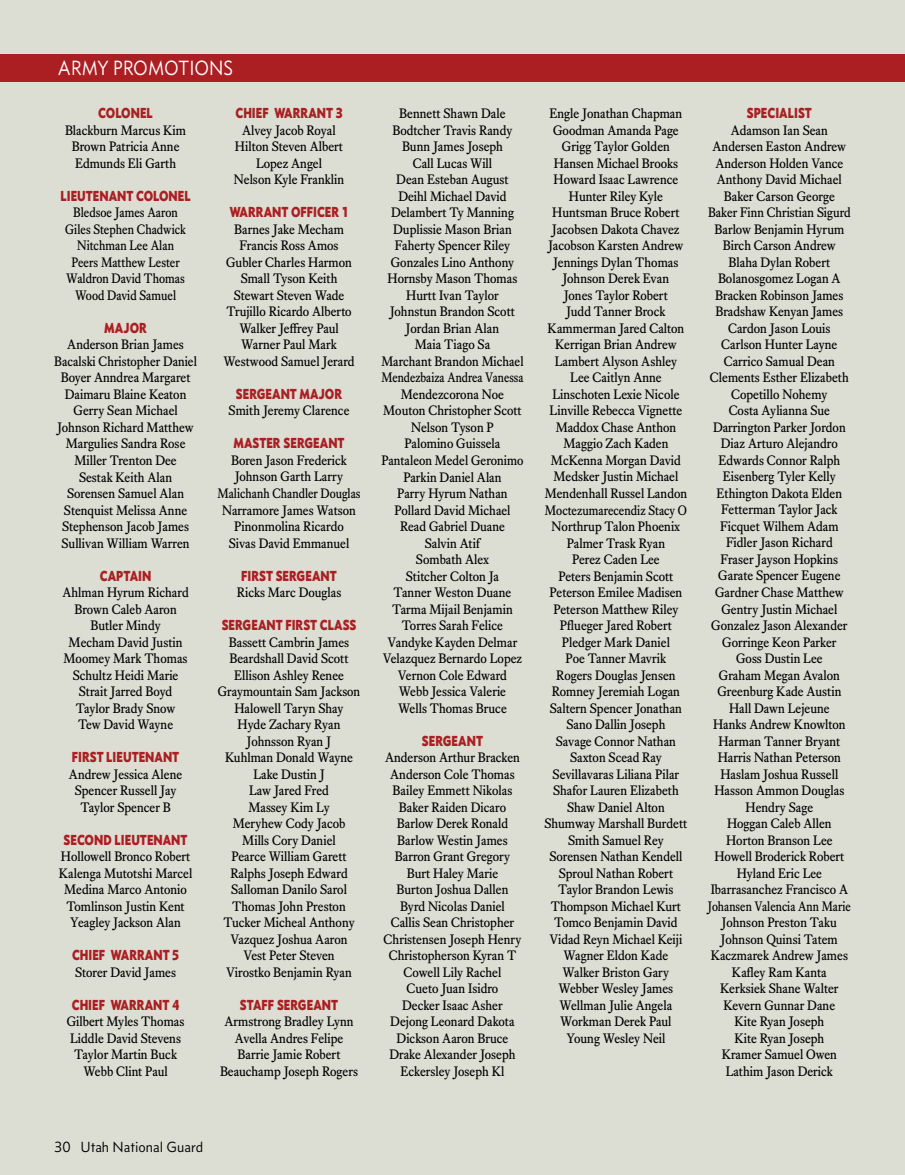
<style>
.page{position:relative;width:905px;height:1175px;background:#fff}
.page>*{position:absolute;margin:0;border:0;box-sizing:border-box;transform-origin:0 0}
.t1{font:21px "Concourse T3 Tab";color:#fff;scale:.91 1}
.t2{font:15px "Concourse T3 Tab";color:#000}
.t3{font:14.85px "Concourse T7";color:#ab1f23;scale:.82 1}
.t4{font:13.5px/16.5px "Equity Text A";color:#000;text-align:center;scale:.96 1}
.t5{font:13.5px/16.5px "Equity Text A";color:#000;text-align:center;scale:.91 1}
</style>
<div class="page">
<div style="left:0;top:0;width:904px;height:1174px;background:#dcded3"></div>
<div style="left:0;top:54px;width:904px;height:27px;background:#ab1f23"></div>
<h1 class="t1" style="left:58px;top:56px;width:194px">ARMY PROMOTIONS</h1>
<p class="t3" style="left:98px;top:104px;width:68px">COLONEL</p>
<p class="t4" style="left:65px;top:122px;width:128px">Blackburn Marcus Kim<br>Brown Patricia Anne<br>Edmunds Eli Garth</p>
<p class="t3" style="left:60px;top:187px;width:160px">LIEUTENANT COLONEL</p>
<p class="t5" style="left:65px;top:205px;width:134px">Bledsoe James Aaron<br>Giles Stephen Chadwick<br>Nitchman Lee Alan<br>Peers Matthew Lester<br>Waldron David Thomas<br>Wood David Samuel</p>
<p class="t3" style="left:104px;top:319px;width:54px">MAJOR</p>
<p class="t4" style="left:54px;top:337px;width:150px">Anderson Brian James<br>Bacalski Christopher Daniel<br>Boyer Anndrea Margaret<br>Daimaru Blaine Keaton<br>Gerry Sean Michael<br>Johnson Richard Matthew<br>Margulies Sandra Rose<br>Miller Trenton Dee<br>Sestak Keith Alan<br>Sorensen Samuel Alan<br>Stenquist Melissa Anne<br>Stephenson Jacob James<br>Sullivan William Warren</p>
<p class="t3" style="left:100px;top:566px;width:64px">CAPTAIN</p>
<p class="t4" style="left:62px;top:584px;width:133px">Ahlman Hyrum Richard<br>Brown Caleb Aaron<br>Butler Mindy<br>Mecham David Justin<br>Moomey Mark Thomas<br>Schultz Heidi Marie<br>Strait Jarred Boyd<br>Taylor Brady Snow<br>Tew David Wayne</p>
<p class="t3" style="left:72px;top:748px;width:132px">FIRST LIEUTENANT</p>
<p class="t4" style="left:69px;top:766px;width:119px">Andrew Jessica Alene<br>Spencer Russell Jay<br>Taylor Spencer B</p>
<p class="t3" style="left:64px;top:830px;width:153px">SECOND LIEUTENANT</p>
<p class="t4" style="left:59px;top:848px;width:140px">Hollowell Bronco Robert<br>Kalenga Mutotshi Marcel<br>Medina Marco Antonio<br>Tomlinson Justin Kent<br>Yeagley Jackson Alan</p>
<p class="t3" style="left:72px;top:946px;width:132px">CHIEF WARRANT 5</p>
<p class="t4" style="left:75px;top:964px;width:107px">Storer David James</p>
<p class="t3" style="left:72px;top:995px;width:133px">CHIEF WARRANT 4</p>
<p class="t4" style="left:67px;top:1013px;width:124px">Gilbert Myles Thomas<br>Liddle David Stevens<br>Taylor Martin Buck<br>Webb Clint Paul</p>
<p class="t3" style="left:235px;top:104px;width:132px">CHIEF WARRANT 3</p>
<p class="t4" style="left:234px;top:122px;width:116px">Alvey Jacob Royal<br>Hilton Steven Albert<br>Lopez Angel<br>Nelson Kyle Franklin</p>
<p class="t3" style="left:230px;top:203px;width:146px">WARRANT OFFICER 1</p>
<p class="t4" style="left:223px;top:221px;width:138px">Barnes Jake Mecham<br>Francis Ross Amos<br>Gubler Charles Harmon<br>Small Tyson Keith<br>Stewart Steven Wade<br>Trujillo Ricardo Alberto<br>Walker Jeffrey Paul<br>Warner Paul Mark<br>Westwood Samuel Jerard</p>
<p class="t3" style="left:236px;top:385px;width:131px">SERGEANT MAJOR</p>
<p class="t4" style="left:228px;top:403px;width:127px">Smith Jeremy Clarence</p>
<p class="t3" style="left:233px;top:434px;width:137px">MASTER SERGEANT</p>
<p class="t4" style="left:217px;top:452px;width:151px">Boren Jason Frederick<br>Johnson Garth Larry<br>Malichanh Chandler Douglas<br>Narramore James Watson<br>Pinonmolina Ricardo<br>Sivas David Emmanuel</p>
<p class="t3" style="left:241px;top:566px;width:118px">FIRST SERGEANT</p>
<p class="t4" style="left:237px;top:584px;width:110px">Ricks Marc Douglas</p>
<p class="t3" style="left:222px;top:616px;width:166px">SERGEANT FIRST CLASS</p>
<p class="t4" style="left:218px;top:634px;width:150px">Bassett Cambrin James<br>Beardshall David Scott<br>Ellison Ashley Renee<br>Graymountain Sam Jackson<br>Halowell Taryn Shay<br>Hyde Zachary Ryan<br>Johnsson Ryan J<br>Kuhlman Donald Wayne<br>Lake Dustin J<br>Law Jared Fred<br>Massey Kim Ly<br>Meryhew Cody Jacob<br>Mills Cory Daniel<br>Pearce William Garett<br>Ralphs Joseph Edward<br>Salloman Danilo Sarol<br>Thomas John Preston<br>Tucker Micheal Anthony<br>Vazquez Joshua Aaron<br>Vest Peter Steven<br>Virostko Benjamin Ryan</p>
<p class="t3" style="left:240px;top:995px;width:121px">STAFF SERGEANT</p>
<p class="t4" style="left:220px;top:1013px;width:145px">Armstrong Bradley Lynn<br>Avella Andres Felipe<br>Barrie Jamie Robert<br>Beauchamp Joseph Rogers</p>
<p class="t4" style="left:381px;top:106px;width:150px">Bennett Shawn Dale<br>Bodtcher Travis Randy<br>Bunn James Joseph<br>Call Lucas Will<br>Dean Esteban August<br>Deihl Michael David<br>Delambert Ty Manning<br>Duplissie Mason Brian<br>Faherty Spencer Riley<br>Gonzales Lino Anthony<br>Hornsby Mason Thomas<br>Hurtt Ivan Taylor<br>Johnstun Brandon Scott<br>Jordan Brian Alan<br>Maia Tiago Sa<br>Marchant Brandon Michael<br>Mendezbaiza Andrea Vanessa<br>Mendezcorona Noe<br>Mouton Christopher Scott<br>Nelson Tyson P<br>Palomino Guissela<br>Pantaleon Medel Geronimo<br>Parkin Daniel Alan<br>Parry Hyrum Nathan<br>Pollard David Michael<br>Read Gabriel Duane<br>Salvin Atif<br>Sombath Alex<br>Stitcher Colton Ja<br>Tanner Weston Duane<br>Tarma Mijail Benjamin<br>Torres Sarah Felice<br>Vandyke Kayden Delmar<br>Velazquez Bernardo Lopez<br>Vernon Cole Edward<br>Webb Jessica Valerie<br>Wells Thomas Bruce</p>
<p class="t3" style="left:422px;top:731px;width:76px">SERGEANT</p>
<p class="t4" style="left:383px;top:749px;width:145px">Anderson Arthur Bracken<br>Anderson Cole Thomas<br>Bailey Emmett Nikolas<br>Baker Raiden Dicaro<br>Barlow Derek Ronald<br>Barlow Westin James<br>Barron Grant Gregory<br>Burt Haley Marie<br>Burton Joshua Dallen<br>Byrd Nicolas Daniel<br>Callis Sean Christopher<br>Christensen Joseph Henry<br>Christopherson Kyran T<br>Cowell Lily Rachel<br>Cueto Juan Isidro<br>Decker Isaac Asher<br>Dejong Leonard Dakota<br>Dickson Aaron Bruce<br>Drake Alexander Joseph<br>Eckersley Joseph Kl</p>
<p class="t4" style="left:544px;top:105px;width:150px">Engle Jonathan Chapman<br>Goodman Amanda Page<br>Grigg Taylor Golden<br>Hansen Michael Brooks<br>Howard Isaac Lawrence<br>Hunter Riley Kyle<br>Huntsman Bruce Robert<br>Jacobsen Dakota Chavez<br>Jacobson Karsten Andrew<br>Jennings Dylan Thomas<br>Johnson Derek Evan<br>Jones Taylor Robert<br>Judd Tanner Brock<br>Kammerman Jared Calton<br>Kerrigan Brian Andrew<br>Lambert Alyson Ashley<br>Lee Caitlyn Anne<br>Linschoten Lexie Nicole<br>Linville Rebecca Vignette<br>Maddox Chase Anthon<br>Maggio Zach Kaden<br>McKenna Morgan David<br>Medsker Justin Michael<br>Mendenhall Russel Landon<br>Moctezumarecendiz Stacy O<br>Northrup Talon Phoenix<br>Palmer Trask Ryan<br>Perez Caden Lee<br>Peters Benjamin Scott<br>Peterson Emilee Madisen<br>Peterson Matthew Riley<br>Pflueger Jared Robert<br>Pledger Mark Daniel<br>Poe Tanner Mavrik<br>Rogers Douglas Jensen<br>Romney Jeremiah Logan<br>Saltern Spencer Jonathan<br>Sano Dallin Joseph<br>Savage Connor Nathan<br>Saxton Scead Ray<br>Sevillavaras Liliana Pilar<br>Shafor Lauren Elizabeth<br>Shaw Daniel Alton<br>Shumway Marshall Burdett<br>Smith Samuel Rey<br>Sorensen Nathan Kendell<br>Sproul Nathan Robert<br>Taylor Brandon Lewis<br>Thompson Michael Kurt<br>Tomco Benjamin David<br>Vidad Reyn Michael Keiji<br>Wagner Eldon Kade<br>Walker Briston Gary<br>Webber Wesley James<br>Wellman Julie Angela<br>Workman Derek Paul<br>Young Wesley Neil</p>
<p class="t3" style="left:746px;top:104px;width:81px">SPECIALIST</p>
<p class="t4" style="left:707px;top:122px;width:150px">Adamson Ian Sean<br>Andersen Easton Andrew<br>Anderson Holden Vance<br>Anthony David Michael<br>Baker Carson George<br>Baker Finn Christian Sigurd<br>Barlow Benjamin Hyrum<br>Birch Carson Andrew<br>Blaha Dylan Robert<br>Bolanosgomez Logan A<br>Bracken Robinson James<br>Bradshaw Kenyan James<br>Cardon Jason Louis<br>Carlson Hunter Layne<br>Carrico Samual Dean<br>Clements Esther Elizabeth<br>Copetillo Nohemy<br>Costa Aylianna Sue<br>Darrington Parker Jordon<br>Diaz Arturo Alejandro<br>Edwards Connor Ralph<br>Eisenberg Tyler Kelly<br>Ethington Dakota Elden<br>Fetterman Taylor Jack<br>Ficquet Wilhem Adam<br>Fidler Jason Richard<br>Fraser Jayson Hopkins<br>Garate Spencer Eugene<br>Gardner Chase Matthew<br>Gentry Justin Michael<br>Gonzalez Jason Alexander<br>Gorringe Keon Parker<br>Goss Dustin Lee<br>Graham Megan Avalon<br>Greenburg Kade Austin<br>Hall Dawn Lejeune<br>Hanks Andrew Knowlton<br>Harman Tanner Bryant<br>Harris Nathan Peterson<br>Haslam Joshua Russell<br>Hasson Ammon Douglas<br>Hendry Sage<br>Hoggan Caleb Allen<br>Horton Branson Lee<br>Howell Broderick Robert<br>Hyland Eric Lee<br>Ibarrasanchez Francisco A<br>Johansen Valencia Ann Marie<br>Johnson Preston Taku<br>Johnson Quinsi Tatem<br>Kaczmarek Andrew James<br>Kafley Ram Kanta<br>Kerksiek Shane Walter<br>Kevern Gunnar Dane<br>Kite Ryan Joseph<br>Kite Ryan Joseph<br>Kramer Samuel Owen<br>Lathim Jason Derick</p>
<p class="t2" style="left:54px;top:1137px;width:150px">30 Utah National Guard</p>
</div>
